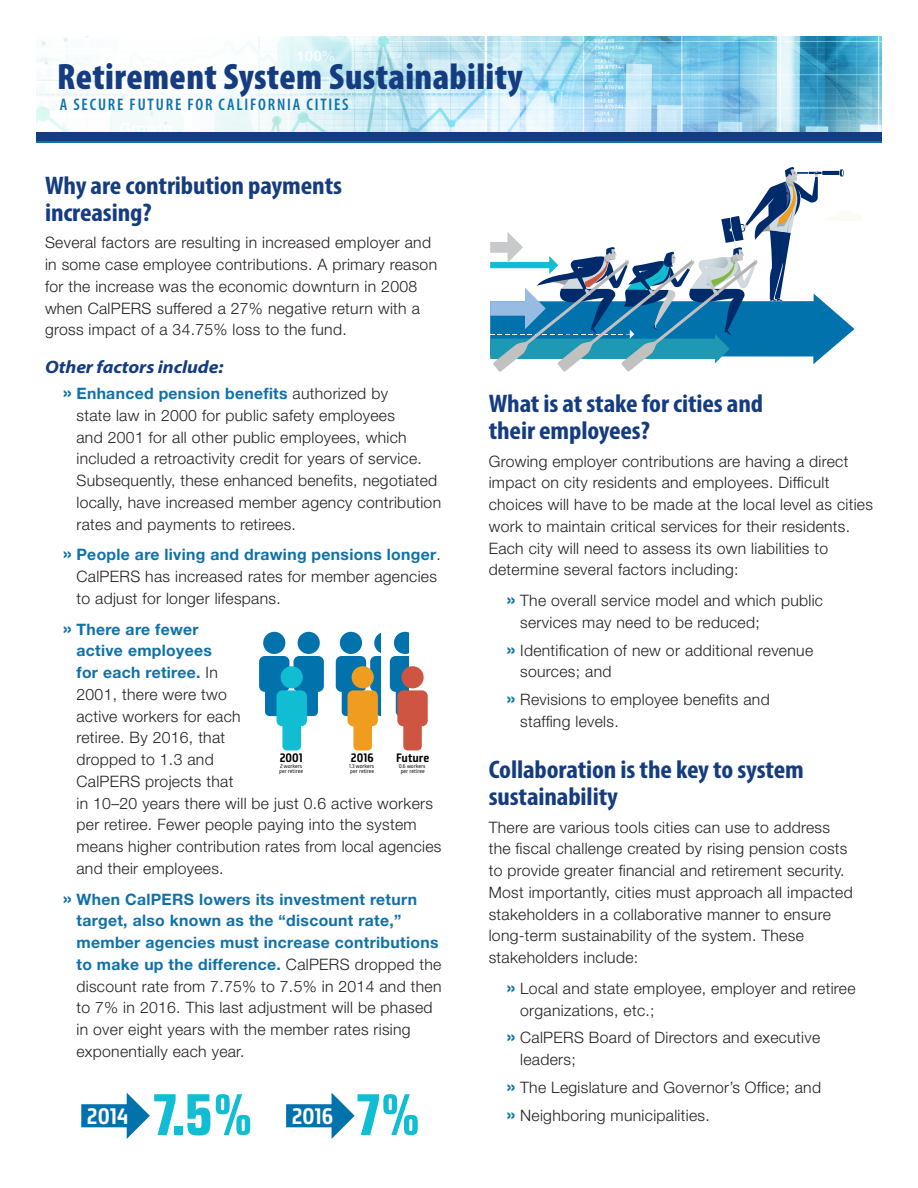
<style>
.page{position:relative;width:918px;height:1188px;background:#fff}
.page>*{position:absolute;margin:0;border:0;box-sizing:border-box;transform-origin:0 0}
.t1{font:700 condensed 60px "Eurostile Next LT Pro";color:#11bdd2}
.No_Spacing{font:900 condensed 36.9px "Myriad Pro";letter-spacing:.01em;color:#153c80}
.Head{font:700 condensed 25.5px/27px "Myriad Pro";letter-spacing:-.005em;color:#153c80;scale:1.08 1}
.t2{font:700 22.5px "Bunday Sans";color:#fff}
.Head-2{font:italic 700 18px "Myriad Pro";letter-spacing:-.005em;color:#153c80;scale:1.08 1}
.No_Spacing-2{font:600 condensed 16.8px "Myriad Pro";letter-spacing:.11em;color:#0f71aa}
.Body{font:300 15.75px/21.8px "Helvetica Neue LT Std";letter-spacing:.02em;color:#231f20}
.t3{font:700 12.3px "Bunday Sans";color:#000}
.t4{font:5.55px/5.2px "Bunday Sans";color:#000}
.s1{font-weight:700;font-size:19.5px;color:#0f71aa}
.s2{font-weight:700;color:#0f71aa}
</style>
<div class="page">
<img style="left:36px;top:36px;width:846px;height:96px">
<svg style="left:490px;top:167px;width:365px;height:205px"></svg>
<div style="left:298px;top:632px;width:22px;height:22px;background:#0172ab;border-radius:50%"></div>
<div style="left:263px;top:632px;width:22px;height:22px;background:#0172ab;border-radius:50%"></div>
<svg style="left:259px;top:656px;width:65px;height:94px"></svg>
<div style="left:281px;top:666px;width:22px;height:22px;background:#11bdd2;border-radius:50%"></div>
<svg style="left:336px;top:632px;width:44px;height:118px"></svg>
<div style="left:352px;top:666px;width:22px;height:22px;background:#f09d1f;border-radius:50%"></div>
<svg style="left:390px;top:632px;width:38px;height:118px"></svg>
<div style="left:401px;top:666px;width:23px;height:22px;background:#ce5541;border-radius:50%"></div>
<svg style="left:286px;top:1093px;width:69px;height:46px"></svg>
<svg style="left:81px;top:1093px;width:69px;height:46px"></svg>
<svg style="left:36px;top:140px;width:846px;height:3px;background:#115f9c"></svg>
<div style="left:36px;top:132px;width:846px;height:8px;background:#153c80"></div>
<p class="No_Spacing" style="left:57px;top:56px;width:467px">Retirement System Sustainability</p>
<p class="No_Spacing-2" style="left:60px;top:94px;width:290px">A SECURE FUTURE FOR CALIFORNIA CITIES</p>
<p class="Head" style="left:45px;top:171px;width:277px">Why are contribution payments increasing?</p>
<p class="Body" style="left:45px;top:232px;width:394px">Several factors are resulting in increased employer and in some case employee contributions. A primary reason for the increase was the economic downturn in 2008 when CalPERS suffered a 27% negative return with a gross impact of a 34.75% loss to the fund.</p>
<p class="Head-2" style="left:45px;top:355px;width:167px">Other factors include:</p>
<p class="Body" style="left:76px;top:382px;width:366px;text-indent:-14px"><span class="s1">»</span> <span class="s2">Enhanced pension benefits</span> authorized by<br>state law in 2000 for public safety employees<br>and 2001 for all other public employees, which included a retroactivity credit for years of service.<br>Subsequently, these enhanced benefits, negotiated locally, have increased member agency contribution rates and payments to retirees.</p>
<p class="Body" style="left:76px;top:544px;width:366px;text-indent:-14px"><span class="s1">»</span> <span class="s2">People are living and drawing pensions longer</span>.<br>CalPERS has increased rates for member agencies to adjust for longer lifespans.</p>
<p class="Body" style="left:76px;top:618px;width:366px;text-indent:-14px"><span class="s1">»</span> <span class="s2">There are fewer<br>active employees<br>for each retiree.</span> In<br>2001, there were two<br>active workers for each<br>retiree. By 2016, that<br>dropped to 1.3 and<br>CalPERS projects that<br>in 10–20 years there will be just 0.6 active workers per retiree. Fewer people paying into the system means higher contribution rates from local agencies and their employees.</p>
<p class="Body" style="left:76px;top:888px;width:366px;text-indent:-14px"><span class="s1">»</span> <span class="s2">When CalPERS lowers its investment return target, also known as the “discount rate,” member agencies must increase contributions to make up the difference.</span> CalPERS dropped the discount rate from 7.75% to 7.5% in 2014 and then to 7% in 2016. This last adjustment will be phased in over eight years with the member rates rising exponentially each year.</p>
<p class="t3" style="left:280px;top:750px;width:25px">2001</p>
<p class="t4" style="left:279px;top:763px;width:25px">2 workers per retiree</p>
<p class="t3" style="left:351px;top:750px;width:24px">2016</p>
<p class="t4" style="left:349px;top:763px;width:27px">1.3 workers per retiree</p>
<p class="t3" style="left:396px;top:750px;width:35px">Future</p>
<p class="t4" style="left:399px;top:763px;width:28px;text-align:center">0.6 workers per retiree</p>
<p class="t2" style="left:87px;top:1102px;width:43px">2014</p>
<p class="t1" style="left:153px;top:1081px;width:102px">7.5%</p>
<p class="t2" style="left:292px;top:1102px;width:43px">2016</p>
<p class="t1" style="left:356px;top:1081px;width:66px">7%</p>
<p class="Head" style="left:489px;top:389px;width:256px">What is at stake for cities and their employees?</p>
<p class="Body" style="left:489px;top:450px;width:386px">Growing employer contributions are having a direct impact on city residents and employees. Difficult choices will have to be made at the local level as cities work to maintain critical services for their residents.<br>Each city will need to assess its own liabilities to determine several factors including:</p>
<p class="Body" style="left:520px;top:589px;width:304px;text-indent:-14px"><span class="s1">»</span> The overall service model and which public services may need to be reduced;</p>
<p class="Body" style="left:520px;top:639px;width:294px;text-indent:-14px"><span class="s1">»</span> Identification of new or additional revenue sources; and</p>
<p class="Body" style="left:520px;top:688px;width:251px;text-indent:-14px"><span class="s1">»</span> Revisions to employee benefits and staffing levels.</p>
<p class="Head" style="left:489px;top:755px;width:293px">Collaboration is the key to system sustainability</p>
<p class="Body" style="left:489px;top:816px;width:366px">There are various tools cities can use to address the fiscal challenge created by rising pension costs to provide greater financial and retirement security.<br>Most importantly, cities must approach all impacted stakeholders in a collaborative manner to ensure long-term sustainability of the system. These stakeholders include:</p>
<p class="Body" style="left:520px;top:977px;width:337px;text-indent:-14px"><span class="s1">»</span> Local and state employee, employer and retiree organizations, etc.;</p>
<p class="Body" style="left:520px;top:1027px;width:301px;text-indent:-14px"><span class="s1">»</span> CalPERS Board of Directors and executive leaders;</p>
<p class="Body" style="left:507px;top:1076px;width:316px"><span class="s1">»</span> The Legislature and Governor’s Office; and</p>
<p class="Body" style="left:507px;top:1104px;width:205px"><span class="s1">»</span> Neighboring municipalities.</p>
</div>
